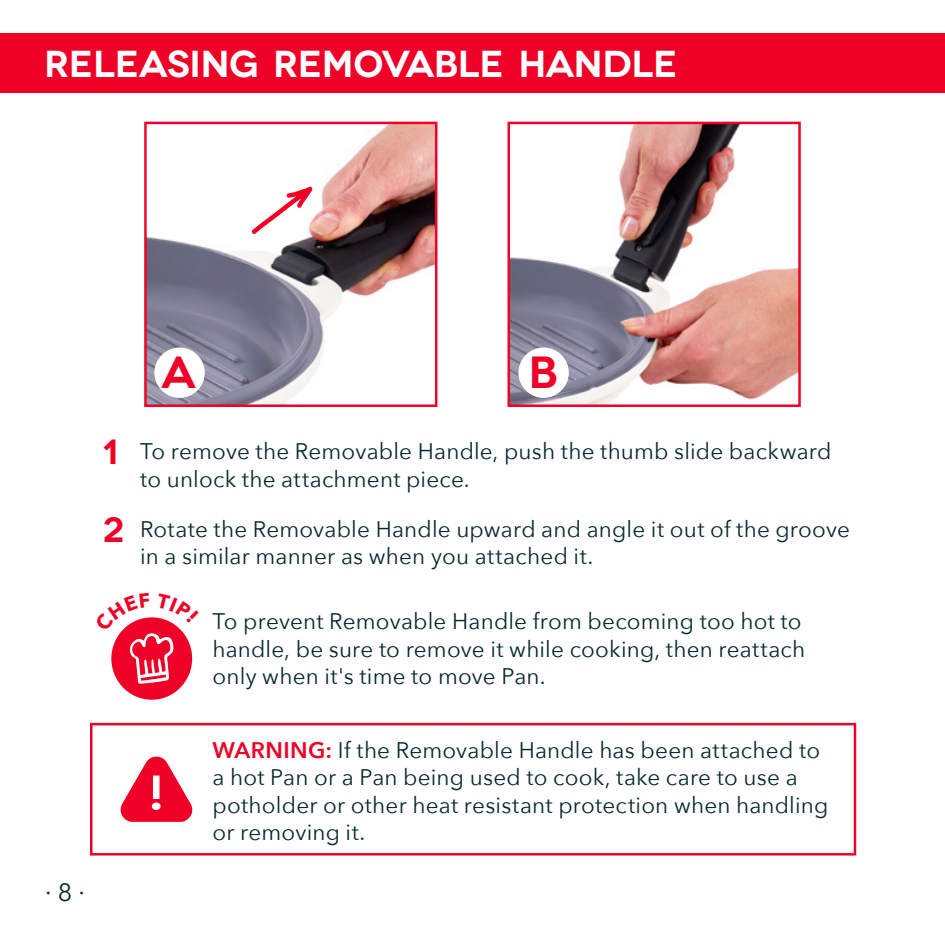
<style>
.page{position:relative;width:945px;height:945px;background:#fff}
.page>*{position:absolute;margin:0;border:0;box-sizing:border-box;transform-origin:0 0}
.t1{font:600 48.25px "Avenir Next";color:#fff;scale:1.14 1}
.Use_-_Large_Red_Numb{font:600 45px "Novecentowide";color:#ef0027}
.Page_Title{font:600 37.5px "Novecentowide";letter-spacing:-.01em;color:#fff}
.t2{font:25px "Avenir Next";color:#08292f}
.Body_Text{font:22.5px/27.5px "Avenir Next";letter-spacing:.01em;color:#08292f}
.s1{font-family:"Novecentowide";font-weight:600;font-size:35px;color:#ef0027}
.s2{font-weight:600;color:#ef0027}
</style>
<div class="page">
<div style="left:0;top:34px;width:945px;height:59px;background:#ef0027"></div>
<img style="left:147px;top:125px;width:287px;height:279px">
<div style="left:144px;top:122px;width:293px;height:285px;border:2px solid #ef0027"></div>
<div style="left:154px;top:348px;width:51px;height:50px;background:#fff;border-radius:50%"></div>
<img style="left:511px;top:125px;width:287px;height:279px">
<div style="left:508px;top:122px;width:293px;height:285px;border:2px solid #ef0027"></div>
<div style="left:518px;top:348px;width:51px;height:50px;background:#fff;border-radius:50%"></div>
<svg style="left:252px;top:186px;width:61px;height:48px"></svg>
<div style="left:90px;top:723px;width:766px;height:133px;border:2px solid #ef0027"></div>
<svg style="left:120px;top:756px;width:73px;height:66px"></svg>
<div style="left:111px;top:617px;width:81px;height:83px;background:#ef0027;border-radius:50%"></div>
<svg style="left:111px;top:617px;width:82px;height:67px"></svg>
<p class="Page_Title" style="left:44px;top:41px;width:635px">RELEASING REMOVABLE HANDLE</p>
<p class="Use_-_Large_Red_Numb" style="left:161px;top:345px;width:37px">A</p>
<p class="Use_-_Large_Red_Numb" style="left:528px;top:345px;width:31px">B</p>
<p class="Body_Text" style="left:140px;top:437px;width:693px;text-indent:-38px"><span class="s1">1</span> To remove the Removable Handle, push the thumb slide backward to unlock the attachment piece.</p>
<p class="Body_Text" style="left:140px;top:514px;width:711px;text-indent:-38px"><span class="s1">2</span> Rotate the Removable Handle upward and angle it out of the groove in a similar manner as when you attached it.</p>
<p class="t2" style="left:45px;top:872px;width:41px">∙ 8 ∙</p>
<p class="t1" style="left:147px;top:751px;width:18px">!</p>
<p class="Body_Text" style="left:213px;top:607px;width:594px">To prevent Removable Handle from becoming too hot to handle, be sure to remove it while cooking, then reattach only when it's time to move Pan.</p>
<p class="Body_Text" style="left:213px;top:735px;width:617px"><span class="s2">WARNING:</span> If the Removable Handle has been attached to a hot Pan or a Pan being used to cook, take care to use a potholder or other heat resistant protection when handling or removing it.</p>
</div>
